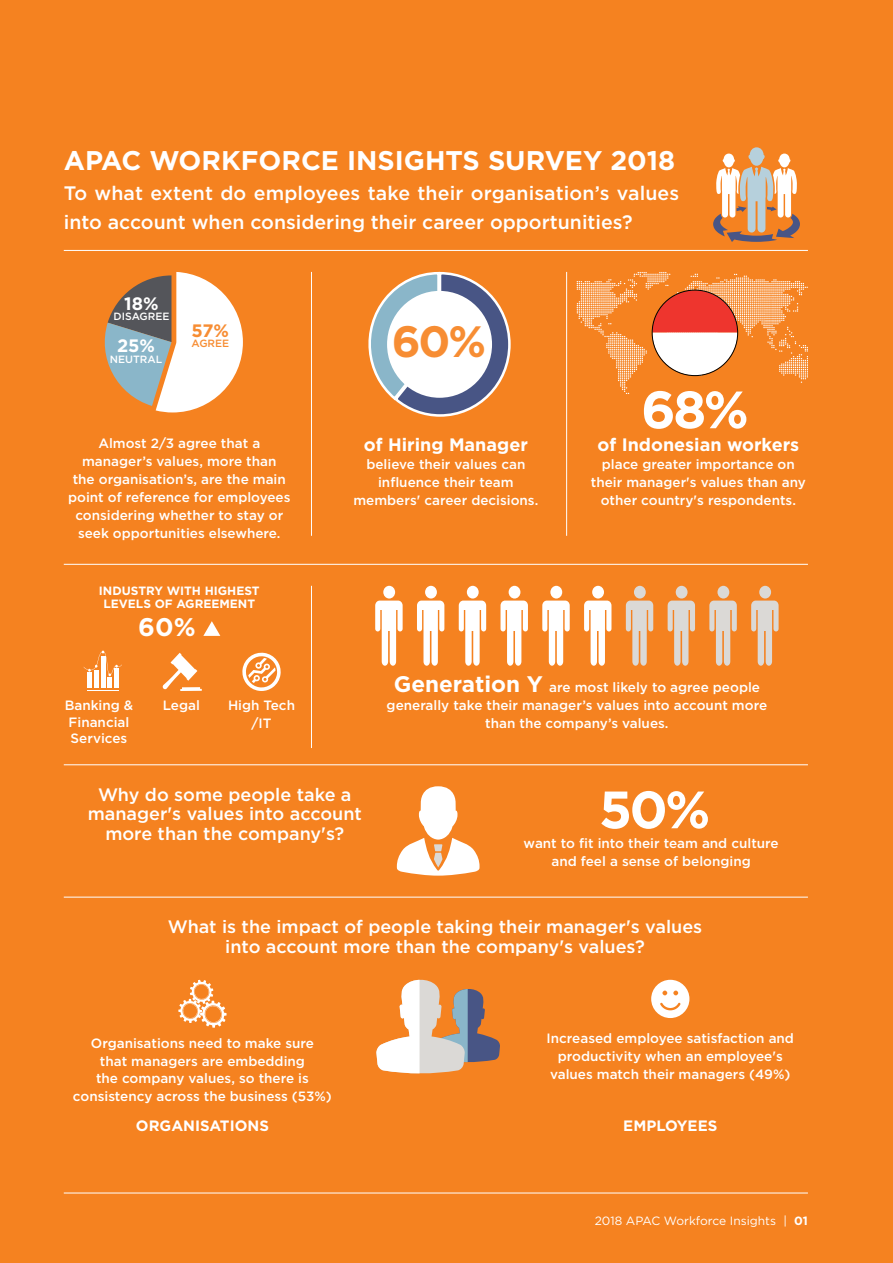
<style>
.page{position:relative;width:893px;height:1263px;background:#f58220}
.page>*{position:absolute;margin:0;border:0;box-sizing:border-box;transform-origin:0 0}
.t1{font:700 52.5px "Gotham";color:#fff}
.t2{font:700 43.8px "Gotham";color:#f78d33}
.t3{font:700 27px "Gotham";color:#fff}
.t4{font:700 25.5px "Gotham";color:#fff}
.t5{font:500 19.5px/29.2px "Gotham";color:#fff}
.t6{font:500 18px/19.5px "Gotham";color:#fff;text-align:center}
.t7{font:700 18px "Gotham";color:#fff}
.t8{font:700 18px "Gotham";color:#f78d33}
.t9{font:700 15px "Gotham";color:#fff}
.t10{font:500 13.5px/18px "Gotham";color:#fff;text-align:center}
.t11{font:700 12px/12.8px "Gotham";color:#fff;text-align:center}
.t12{font:12px "Gotham";color:#fff}
.t13{font:500 10.5px "Gotham";color:#fff}
.t14{font:500 10.5px "Gotham";color:#f78d33}
.s1{font-weight:700;font-size:22.5px}
.s2{font-weight:700}
</style>
<div class="page">
<hr style="left:64px;top:764px;width:744px;height:1px;background:#fff">
<hr style="left:64px;top:564px;width:744px;height:1px;background:#fff">
<hr style="left:64px;top:897px;width:744px;height:1px;background:#fff">
<hr style="left:64px;top:250px;width:744px;height:1px;background:#fff">
<svg style="left:751px;top:586px;width:28px;height:80px"></svg>
<svg style="left:709px;top:586px;width:28px;height:80px"></svg>
<svg style="left:500px;top:586px;width:28px;height:80px"></svg>
<svg style="left:626px;top:586px;width:27px;height:80px"></svg>
<svg style="left:459px;top:586px;width:27px;height:80px"></svg>
<svg style="left:584px;top:586px;width:27px;height:80px"></svg>
<svg style="left:417px;top:586px;width:27px;height:80px"></svg>
<svg style="left:542px;top:586px;width:28px;height:80px"></svg>
<svg style="left:375px;top:586px;width:28px;height:80px"></svg>
<svg style="left:668px;top:586px;width:27px;height:80px"></svg>
<hr style="left:311px;top:586px;width:1px;height:162px;background:#fff">
<hr style="left:311px;top:272px;width:1px;height:264px;background:#fff">
<hr style="left:566px;top:272px;width:1px;height:264px;background:#fff">
<svg style="left:577px;top:272px;width:231px;height:122px"></svg>
<svg style="left:104px;top:272px;width:139px;height:140px"></svg>
<svg style="left:368px;top:271px;width:143px;height:146px"></svg>
<div style="left:387px;top:291px;width:105px;height:107px;background:#fff;border-radius:50%"></div>
<svg style="left:203px;top:621px;width:17px;height:15px"></svg>
<div style="left:87px;top:672px;width:5px;height:16px;background:#fff"></div>
<hr style="left:94px;top:670px;width:4px;height:18px;background:#fff">
<hr style="left:101px;top:656px;width:4px;height:32px;background:#fff">
<hr style="left:108px;top:677px;width:4px;height:11px;background:#fff">
<hr style="left:87px;top:690px;width:32px;height:1px;background:#fff">
<div style="left:114px;top:668px;width:5px;height:20px;background:#fff"></div>
<svg style="left:84px;top:651px;width:38px;height:25px"></svg>
<svg style="left:242px;top:652px;width:39px;height:39px"></svg>
<svg style="left:163px;top:653px;width:39px;height:38px"></svg>
<svg style="left:397px;top:786px;width:83px;height:90px"></svg>
<svg style="left:376px;top:979px;width:124px;height:95px"></svg>
<svg style="left:651px;top:980px;width:38px;height:38px"></svg>
<svg style="left:178px;top:980px;width:49px;height:48px"></svg>
<svg style="left:713px;top:147px;width:87px;height:95px"></svg>
<hr style="left:64px;top:1193px;width:744px;height:1px;background:#fff">
<h3 class="t3" style="left:64px;top:143px;width:613px">APAC WORKFORCE INSIGHTS SURVEY 2018</h3>
<h3 class="t5" style="left:64px;top:178px;width:617px">To what extent do employees take their organisation’s values into account when considering their career opportunities?</h3>
<h3 class="t7" style="left:124px;top:291px;width:36px">18%</h3>
<p class="t13" style="left:114px;top:309px;width:57px">DISAGREE</p>
<h3 class="t7" style="left:117px;top:334px;width:40px">25%</h3>
<p class="t13" style="left:110px;top:352px;width:54px">NEUTRAL</p>
<h3 class="t8" style="left:192px;top:318px;width:39px">57%</h3>
<p class="t14" style="left:192px;top:336px;width:39px">AGREE</p>
<h2 class="t2" style="left:392px;top:313px;width:96px">60%</h2>
<h1 class="t1" style="left:641px;top:375px;width:109px">68%</h1>
<p class="t10" style="left:68px;top:434px;width:224px">Almost 2/3 agree that a manager’s values, more than<br>the organisation’s, are the main point of reference for employees considering whether to stay or seek opportunities elsewhere.</p>
<h3 class="t7" style="left:597px;top:433px;width:203px">of Indonesian workers</h3>
<h3 class="t7" style="left:364px;top:433px;width:165px">of Hiring Manager</h3>
<p class="t10" style="left:353px;top:455px;width:186px">believe their values can influence their team members' career decisions.</p>
<p class="t10" style="left:591px;top:455px;width:216px">place greater importance on their manager's values than any other country's respondents.</p>
<p class="t11" style="left:99px;top:585px;width:162px">INDUSTRY WITH HIGHEST<br>LEVELS OF AGREEMENT</p>
<h3 class="t4" style="left:138px;top:610px;width:59px">60%</h3>
<p class="t10" style="left:65px;top:696px;width:70px">Banking &amp;</p>
<p class="t10" style="left:163px;top:696px;width:39px">Legal</p>
<p class="t10" style="left:69px;top:714px;width:62px;line-height:16.5px;text-align:left">Financial<br>Services</p>
<p class="t10" style="left:228px;top:696px;width:69px">High Tech /IT</p>
<h3 class="t6" style="left:88px;top:784px;width:276px">Why do some people take a manager's values into account more than the company's?</h3>
<p class="t10" style="left:387px;top:678px;width:382px"><span class="s1">Generation Y</span> are most likely to agree people generally take their manager’s values into account more than the company’s values.</p>
<h1 class="t1" style="left:599px;top:775px;width:113px">50%</h1>
<p class="t10" style="left:524px;top:834px;width:257px">want to fit into their team and culture and feel a sense of belonging</p>
<h3 class="t6" style="left:168px;top:917px;width:536px">What is the impact of people taking their manager's values into account more than the company's values?</h3>
<p class="t10" style="left:73px;top:1033px;width:260px">Organisations need to make sure<br>that managers are embedding<br>the company values, so there is consistency across the business (53%)</p>
<p class="t10" style="left:547px;top:1029px;width:249px">Increased employee satisfaction and productivity when an employee's values match their managers (49%)</p>
<p class="t9" style="left:136px;top:1116px;width:134px">ORGANISATIONS</p>
<p class="t9" style="left:623px;top:1116px;width:96px">EMPLOYEES</p>
<p class="t12" style="left:595px;top:1213px;width:215px">2018 APAC Workforce Insights | <span class="s2">01</span></p>
</div>
